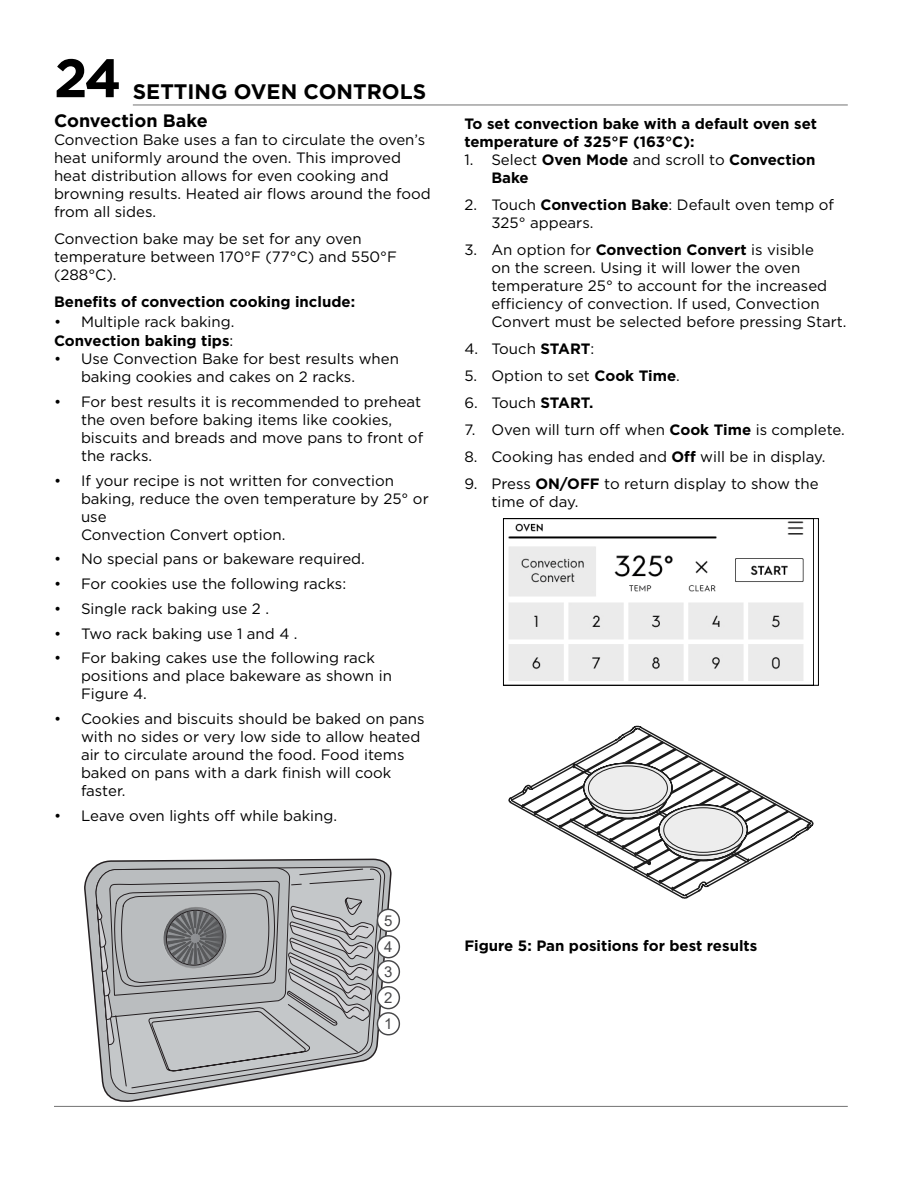
<style>
.page{position:relative;width:918px;height:1188px;background:#fff}
.page>*{position:absolute;margin:0;border:0;box-sizing:border-box;transform-origin:0 0}
.t1{font:700 54px "Gotham";color:#000}
.t2{font:700 21px "Gotham";color:#000}
.t3{font:700 18px "Gotham";color:#000}
.t4{font:15px/18px "Gotham";color:#000}
.t5{font:700 15px/18px "Gotham";color:#000}
.t6{font:15px/26.4px "Arial";color:#474749}
.s1{font-weight:700}
.s2{font-weight:400}
</style>
<div class="page">
<hr style="left:133px;top:104px;width:715px;height:2px;background:#000">
<hr style="left:54px;top:1106px;width:794px;height:1px;background:#000">
<svg style="left:508px;top:520px;width:306px;height:164px"></svg>
<div style="left:503px;top:518px;width:316px;height:168px;border:1px solid #000"></div>
<svg style="left:508px;top:725px;width:306px;height:174px"></svg>
<svg style="left:84px;top:858px;width:306px;height:244px"></svg>
<svg style="left:95px;top:866px;width:290px;height:229px"></svg>
<svg style="left:115px;top:1072px;width:266px;height:17px"></svg>
<svg style="left:95px;top:867px;width:306px;height:205px;background:#b0b2b4"></svg>
<h1 class="t1" style="left:54px;top:47px;width:69px">24</h1>
<h2 class="t2" style="left:133px;top:79px;width:69px">Setting</h2>
<h2 class="t2" style="left:234px;top:79px;width:33px">Oven</h2>
<h2 class="t2" style="left:304px;top:79px;width:17px">Con</h2>
<h2 class="t2" style="left:353px;top:79px;width:44px">trols</h2>
<p class="t3" style="left:54px;top:110px;width:155px">Convection Bake</p>
<p class="t4" style="left:54px;top:131px;width:378px">Convection Bake uses a fan to circulate the oven’s heat uniformly around the oven. This improved heat distribution allows for even cooking and browning results. Heated air flows around the food from all sides.</p>
<p class="t4" style="left:54px;top:230px;width:344px">Convection bake may be set for any oven temperature between 170°F (77°C) and 550°F (288°C).</p>
<p class="t5" style="left:54px;top:292px;width:303px">Benefits of convection cooking include:</p>
<p class="t4" style="left:54px;top:311px;width:181px;line-height:19.5px">• Multiple rack baking.<br><span class="s1">Convection baking tips</span>:</p>
<p class="t4" style="left:81px;top:350px;width:319px;text-indent:-27px">• Use Convection Bake for best results when baking cookies and cakes on 2 racks.</p>
<p class="t4" style="left:81px;top:392px;width:344px;text-indent:-27px">• For best results it is recommended to preheat the oven before baking items like cookies, biscuits and breads and move pans to front of the racks.</p>
<p class="t4" style="left:81px;top:471px;width:349px;text-indent:-27px">• If your recipe is not written for convection baking, reduce the oven temperature by 25° or use<br>Convection Convert option.</p>
<p class="t4" style="left:54px;top:550px;width:310px">• No special pans or bakeware required.</p>
<p class="t4" style="left:54px;top:575px;width:294px">• For cookies use the following racks:</p>
<p class="t4" style="left:54px;top:599px;width:214px">• Single rack baking use 2 .</p>
<p class="t4" style="left:54px;top:624px;width:243px">• Two rack baking use 1 and 4 .</p>
<p class="t4" style="left:81px;top:649px;width:312px;text-indent:-27px">• For baking cakes use the following rack positions and place bakeware as shown in<br>Figure 4.</p>
<p class="t4" style="left:81px;top:710px;width:345px;text-indent:-27px">• Cookies and biscuits should be baked on pans with no sides or very low side to allow heated air to circulate around the food. Food items baked on pans with a dark finish will cook faster.</p>
<p class="t4" style="left:54px;top:806px;width:282px">• Leave oven lights off while baking.</p>
<p class="t5" style="left:464px;top:114px;width:354px">To set convection bake with a default oven set temperature of 325°F (163°C):</p>
<p class="t5" style="left:491px;top:150px;width:326px;text-indent:-27px"><span class="s2">1. Select</span> Oven Mode <span class="s2">and scroll to</span> Convection<br>Bake</p>
<p class="t4" style="left:491px;top:195px;width:344px;text-indent:-27px">2. Touch <span class="s1">Convection Bake</span>: Default oven temp of<br>325° appears.</p>
<p class="t4" style="left:491px;top:240px;width:354px;text-indent:-27px">3. An option for <span class="s1">Convection Convert</span> is visible<br>on the screen. Using it will lower the oven temperature 25° to account for the increased efficiency of convection. If used, Convection Convert must be selected before pressing Start.</p>
<p class="t4" style="left:464px;top:339px;width:132px">4. Touch <span class="s1">START</span>:</p>
<p class="t4" style="left:464px;top:366px;width:215px">5. Option to set <span class="s1">Cook Time</span>.</p>
<p class="t4" style="left:464px;top:393px;width:130px">6. Touch <span class="s1">START.</span></p>
<p class="t4" style="left:464px;top:420px;width:380px">7. Oven will turn off when <span class="s1">Cook Time</span> is complete.</p>
<p class="t4" style="left:464px;top:447px;width:360px">8. Cooking has ended and <span class="s1">Off</span> will be in display.</p>
<p class="t4" style="left:491px;top:474px;width:329px;text-indent:-27px">9. Press <span class="s1">ON/OFF</span> to return display to show the time of day.</p>
<p class="t6" style="left:384px;top:907px;width:10px">5<br>4</p>
<p class="t6" style="left:384px;top:958px;width:10px">3</p>
<p class="t6" style="left:384px;top:984px;width:10px">2</p>
<p class="t6" style="left:384px;top:1010px;width:10px">1</p>
<p class="t5" style="left:464px;top:936px;width:294px">Figure 5: Pan positions for best results</p>
</div>
